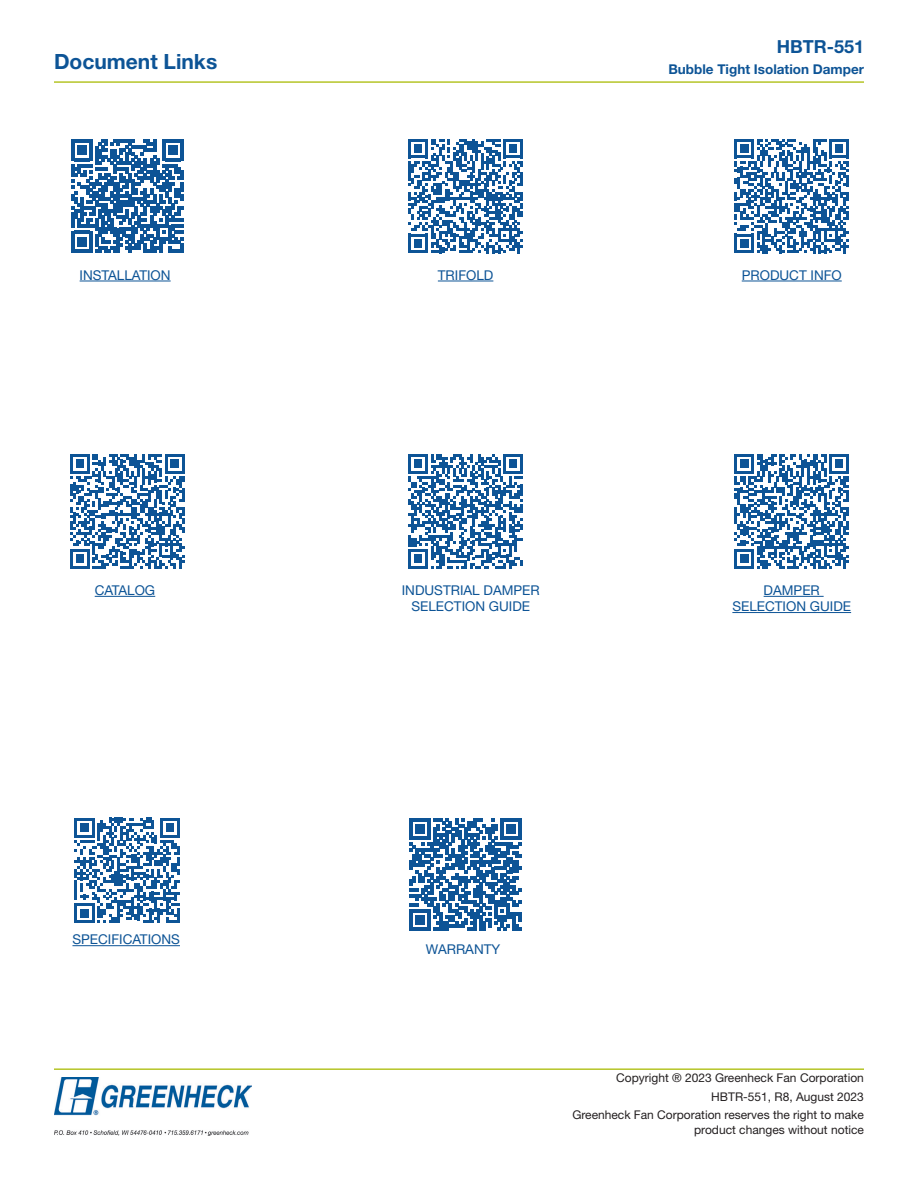
<style>
.page{position:relative;width:918px;height:1188px;background:#fff}
.page>*{position:absolute;margin:0;border:0;box-sizing:border-box;transform-origin:0 0}
.Subheading{font:700 21px "Helvetica Neue LT Std";color:#0d5496}
.t1{font:700 18px "Helvetica Neue LT Std";color:#0d5496}
.Body{font:13.5px/16.2px "Helvetica Neue LT Std";color:#0d5496;text-align:center}
.Body_8_pt{font:13.5px/16.2px "Helvetica Neue LT Std";color:#0d5496;text-align:center}
.t2{font:700 13.5px "Helvetica Neue LT Std";color:#0d5496}
.t3{font:12px/18.8px "Helvetica Neue LT Std";color:#231f20;text-align:right}
</style>
<div class="page">
<hr style="left:80px;top:281px;width:91px;height:1px;background:#0d5496">
<hr style="left:95px;top:596px;width:60px;height:1px;background:#0d5496">
<hr style="left:438px;top:281px;width:55px;height:1px;background:#0d5496">
<hr style="left:742px;top:281px;width:100px;height:1px;background:#0d5496">
<hr style="left:72px;top:945px;width:108px;height:1px;background:#0d5496">
<hr style="left:764px;top:596px;width:60px;height:1px;background:#0d5496">
<hr style="left:732px;top:612px;width:119px;height:1px;background:#0d5496">
<hr style="left:54px;top:81px;width:810px;height:2px;background:#b5c527">
<hr style="left:54px;top:1068px;width:810px;height:2px;background:#b5c527">
<img style="left:54px;top:1078px;width:198px;height:57px">
<svg style="left:735px;top:139px;width:114px;height:114px"></svg>
<svg style="left:408px;top:139px;width:115px;height:114px"></svg>
<svg style="left:71px;top:140px;width:112px;height:112px"></svg>
<svg style="left:70px;top:454px;width:114px;height:115px"></svg>
<svg style="left:408px;top:454px;width:115px;height:115px"></svg>
<svg style="left:735px;top:454px;width:114px;height:115px"></svg>
<svg style="left:74px;top:818px;width:106px;height:105px"></svg>
<hr style="left:177px;top:909px;width:3px;height:14px;background:#0d5496">
<svg style="left:409px;top:818px;width:113px;height:113px"></svg>
<p class="Subheading" style="left:54px;top:49px;width:165px">Document Links</p>
<p class="Body" style="left:80px;top:267px;width:93px">INSTALLATION</p>
<p class="Body" style="left:95px;top:582px;width:62px">CATALOG</p>
<p class="Body" style="left:72px;top:931px;width:109px">SPECIFICATIONS</p>
<h2 class="t1" style="left:777px;top:36px;width:89px">HBTR-551</h2>
<p class="t2" style="left:668px;top:61px;width:197px">Bubble Tight Isolation Damper</p>
<p class="Body" style="left:438px;top:267px;width:57px">TRIFOLD</p>
<p class="Body" style="left:742px;top:267px;width:102px">PRODUCT INFO</p>
<p class="Body_8_pt" style="left:402px;top:582px;width:139px">INDUSTRIAL DAMPER<br>SELECTION GUIDE</p>
<p class="Body" style="left:732px;top:582px;width:120px">DAMPER<br>SELECTION GUIDE</p>
<p class="Body_8_pt" style="left:426px;top:941px;width:76px">WARRANTY</p>
<p class="t3" style="left:572px;top:1068px;width:293px">Copyright ® 2023 Greenheck Fan Corporation<br>HBTR-551, R8, August 2023<br>Greenheck Fan Corporation reserves the right to make</p>
<p class="t3" style="left:694px;top:1120px;width:171px">product changes without notice</p>
</div>
